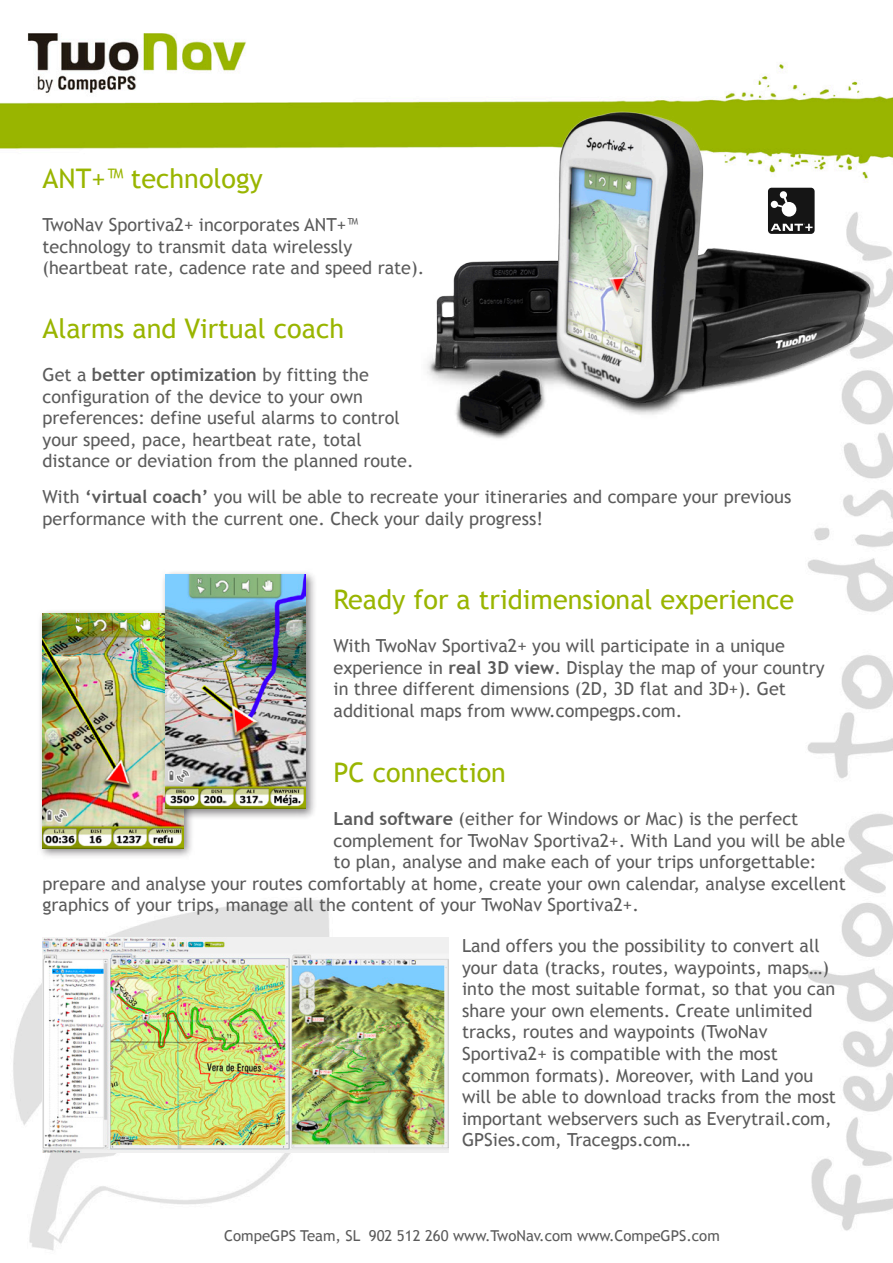
<style>
.page{position:relative;width:893px;height:1263px;background:#fff}
.page>*{position:absolute;margin:0;border:0;box-sizing:border-box;transform-origin:0 0}
.t1{font:27px "Trebuchet MS";color:#99b500}
.t2{font:18px/21.6px "Trebuchet MS";color:#5b5b5b}
.t3{font:15px "Trebuchet MS";color:#5b5b5b}
.s1{font-weight:700}
</style>
<div class="page">
<img style="left:0;top:33px;width:893px;height:1218px">
<img style="left:370px;top:94px;width:523px;height:357px">
<img style="left:43px;top:938px;width:405px;height:215px">
<div style="left:37px;top:608px;width:157px;height:252px;background:#1a171c;opacity:.53"></div>
<img style="left:43px;top:613px;width:141px;height:235px">
<div style="left:161px;top:569px;width:156px;height:251px;background:#1a171c;opacity:.53"></div>
<img style="left:166px;top:574px;width:140px;height:235px">
<div style="left:768px;top:188px;width:47px;height:46px;background:#151515;border-radius:4px"></div>
<svg style="left:771px;top:191px;width:25px;height:26px"></svg>
<svg style="left:771px;top:224px;width:41px;height:7px"></svg>
<h1 class="t1" style="left:43px;top:162px;width:222px">ANT+™ technology</h1>
<p class="t2" style="left:43px;top:214px;width:383px">TwoNav Sportiva2+ incorporates ANT+™ technology to transmit data wirelessly (heartbeat rate, cadence rate and speed rate).</p>
<h1 class="t1" style="left:43px;top:312px;width:303px">Alarms and Virtual coach</h1>
<p class="t2" style="left:43px;top:364px;width:373px">Get a <span class="s1">better optimization</span> by fitting the configuration of the device to your own preferences: define useful alarms to control your speed, pace, heartbeat rate, total distance or deviation from the planned route.</p>
<p class="t2" style="left:43px;top:486px;width:750px">With <span class="s1">‘virtual coach’</span> you will be able to recreate your itineraries and compare your previous performance with the current one. Check your daily progress!</p>
<h1 class="t1" style="left:334px;top:583px;width:462px">Ready for a tridimensional experience</h1>
<p class="t2" style="left:334px;top:635px;width:493px">With TwoNav Sportiva2+ you will participate in a unique experience in <span class="s1">real 3D view</span>. Display the map of your country in three different dimensions (2D, 3D flat and 3D+). Get additional maps from www.compegps.com.</p>
<h1 class="t1" style="left:334px;top:756px;width:174px">PC connection</h1>
<p class="t2" style="left:334px;top:808px;width:466px"><span class="s1">Land software</span> (either for Windows or Mac) is the perfect</p>
<p class="t2" style="left:334px;top:829px;width:513px">complement for TwoNav Sportiva2+. With Land you will be able</p>
<p class="t2" style="left:334px;top:851px;width:484px">to plan, analyse and make each of your trips unforgettable:</p>
<p class="t2" style="left:43px;top:873px;width:805px">prepare and analyse your routes comfortably at home, create your own calendar, analyse excellent</p>
<p class="t2" style="left:43px;top:894px;width:598px">graphics of your trips, manage all the content of your TwoNav Sportiva2+.</p>
<p class="t2" style="left:462px;top:935px;width:375px">Land offers you the possibility to convert all your data (tracks, routes, waypoints, maps…) into the most suitable format, so that you can share your own elements. Create unlimited tracks, routes and waypoints (TwoNav Sportiva2+ is compatible with the most common formats). Moreover, with Land you will be able to download tracks from the most important webservers such as Everytrail.com, GPSies.com, Tracegps.com…</p>
<p class="t3" style="left:224px;top:1227px;width:497px">CompeGPS Team, SL 902 512 260 www.TwoNav.com www.CompeGPS.com</p>
</div>
